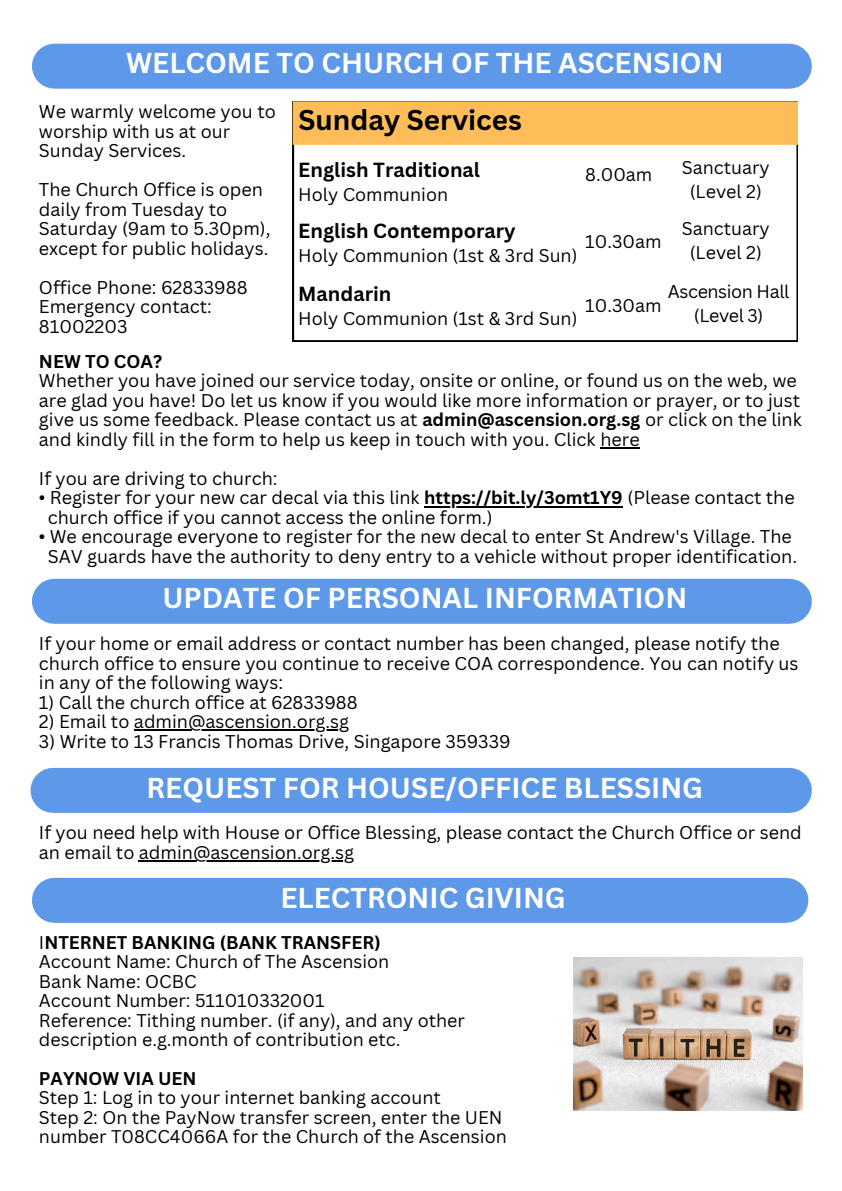
<style>
.page{position:relative;width:842px;height:1191px;background:#fff}
.page>*{position:absolute;margin:0;border:0;box-sizing:border-box;transform-origin:0 0}
.t1{font:700 28px "Canva Sans";color:#fff}
.t2{font:700 27.8px "Canva Sans";color:#000}
.t3{font:700 20px "Canva Sans";color:#000}
.t4{font:18px/19.4px "Canva Sans";color:#000}
.t5{font:700 18px "Canva Sans";color:#000}
.t6{font:18px/23.8px "Canva Sans";letter-spacing:-.02em;color:#000;text-align:center}
.s1{font-weight:700}
.s2{font-weight:400}
</style>
<div class="page">
<div style="left:54px;top:44px;width:735px;height:45px;background:#5d99e8"></div>
<hr style="left:600px;top:447px;width:39px;height:2px;background:#000">
<hr style="left:424px;top:506px;width:199px;height:1px;background:#000">
<div style="left:54px;top:579px;width:735px;height:45px;background:#5d99e8"></div>
<div style="left:53px;top:768px;width:736px;height:45px;background:#5d99e8"></div>
<div style="left:54px;top:878px;width:731px;height:45px;background:#5d99e8"></div>
<img style="left:574px;top:957px;width:228px;height:153px">
<hr style="left:134px;top:730px;width:215px;height:1px;background:#000">
<hr style="left:139px;top:860px;width:215px;height:2px;background:#000">
<svg style="left:292px;top:145px;width:506px;height:196px"></svg>
<div style="left:292px;top:101px;width:506px;height:44px;background:#ffbd59"></div>
<h1 class="t1" style="left:126px;top:44px;width:599px">WELCOME TO CHURCH OF THE ASCENSION</h1>
<p class="t4" style="left:39px;top:102px;width:238px">We warmly welcome you to worship with us at our<br>Sunday Services.</p>
<h1 class="t4" style="left:39px;top:180px;width:233px">The Church Office is open daily from Tuesday to<br>Saturday (9am to 5.30pm), except for public holidays.</h1>
<h3 class="t4" style="left:39px;top:277px;width:210px">Office Phone: 62833988<br>Emergency contact:<br>81002203</h3>
<h3 class="t4" style="left:39px;top:351px;width:764px"><span class="s1">NEW TO COA?<br></span>Whether you have joined our service today, onsite or online, or found us on the web, we are glad you have! Do let us know if you would like more information or prayer, or to just give us some feedback. Please contact us at <span class="s1">admin@ascension.org.sg</span> or click on the link and kindly fill in the form to help us keep in touch with you. Click here</h3>
<h3 class="t4" style="left:39px;top:468px;width:240px">If you are driving to church:</h3>
<h3 class="t4" style="left:39px;top:488px;width:757px">• Register for your new car decal via this link <span class="s1">https://bit.ly/3omt1Y9</span> (Please contact the</h3>
<p class="t4" style="left:48px;top:507px;width:446px">church office if you cannot access the online form.)</p>
<p class="t4" style="left:39px;top:527px;width:759px;text-align:center">• We encourage everyone to register for the new decal to enter St Andrew's Village. The<br>SAV guards have the authority to deny entry to a vehicle without proper identification.</p>
<h2 class="t1" style="left:162px;top:579px;width:526px">UPDATE OF PERSONAL INFORMATION</h2>
<p class="t2" style="left:298px;top:101px;width:225px">Sunday Services</p>
<h1 class="t3" style="left:298px;top:156px;width:183px">English Traditional</h1>
<h1 class="t4" style="left:298px;top:184px;width:151px">Holy Communion</h1>
<p class="t3" style="left:298px;top:216px;width:219px">English Contemporary</p>
<p class="t4" style="left:298px;top:245px;width:281px">Holy Communion (1st &amp; 3rd Sun)</p>
<p class="t3" style="left:298px;top:280px;width:95px">Mandarin</p>
<p class="t4" style="left:298px;top:308px;width:281px">Holy Communion (1st &amp; 3rd Sun)</p>
<p class="t4" style="left:585px;top:165px;width:69px">8.00am</p>
<p class="t4" style="left:681px;top:156px;width:89px;line-height:23.8px;text-align:center">Sanctuary (Level 2)</p>
<p class="t4" style="left:681px;top:216px;width:89px;line-height:23.8px;text-align:center">Sanctuary (Level 2)</p>
<p class="t6" style="left:668px;top:279px;width:123px">Ascension Hall (Level 3)</p>
<p class="t4" style="left:585px;top:232px;width:78px">10.30am</p>
<p class="t4" style="left:585px;top:295px;width:78px">10.30am</p>
<h3 class="t4" style="left:39px;top:633px;width:761px">If your home or email address or contact number has been changed, please notify the church office to ensure you continue to receive COA correspondence. You can notify us in any of the following ways:</h3>
<h3 class="t4" style="left:39px;top:692px;width:320px">1) Call the church office at 62833988</h3>
<h3 class="t4" style="left:39px;top:711px;width:311px">2) Email to admin@ascension.org.sg</h3>
<p class="t4" style="left:39px;top:731px;width:473px">3) Write to 13 Francis Thomas Drive, Singapore 359339</p>
<h3 class="t1" style="left:146px;top:768px;width:558px">REQUEST FOR HOUSE/OFFICE BLESSING</h3>
<h1 class="t4" style="left:39px;top:823px;width:764px">If you need help with House or Office Blessing, please contact the Church Office or send an email to admin@ascension.org.sg</h1>
<h3 class="t1" style="left:280px;top:878px;width:287px">ELECTRONIC GIVING</h3>
<h3 class="t5" style="left:39px;top:930px;width:343px"><span class="s2">I</span>NTERNET BANKING (BANK TRANSFER)</h3>
<h3 class="t4" style="left:39px;top:952px;width:352px">Account Name: Church of The Ascension</h3>
<h3 class="t4" style="left:39px;top:971px;width:159px">Bank Name: OCBC</h3>
<h3 class="t4" style="left:39px;top:991px;width:287px">Account Number: 511010332001</h3>
<h3 class="t4" style="left:39px;top:1010px;width:427px">Reference: Tithing number. (if any), and any other</h3>
<h3 class="t4" style="left:39px;top:1029px;width:363px">description e.g.month of contribution etc.</h3>
<h3 class="t5" style="left:39px;top:1066px;width:159px">PAYNOW VIA UEN</h3>
<h3 class="t4" style="left:39px;top:1088px;width:403px">Step 1: Log in to your internet banking account</h3>
<h3 class="t4" style="left:39px;top:1107px;width:465px">Step 2: On the PayNow transfer screen, enter the UEN</h3>
<p class="t4" style="left:39px;top:1126px;width:469px">number T08CC4066A for the Church of the Ascension</p>
</div>
